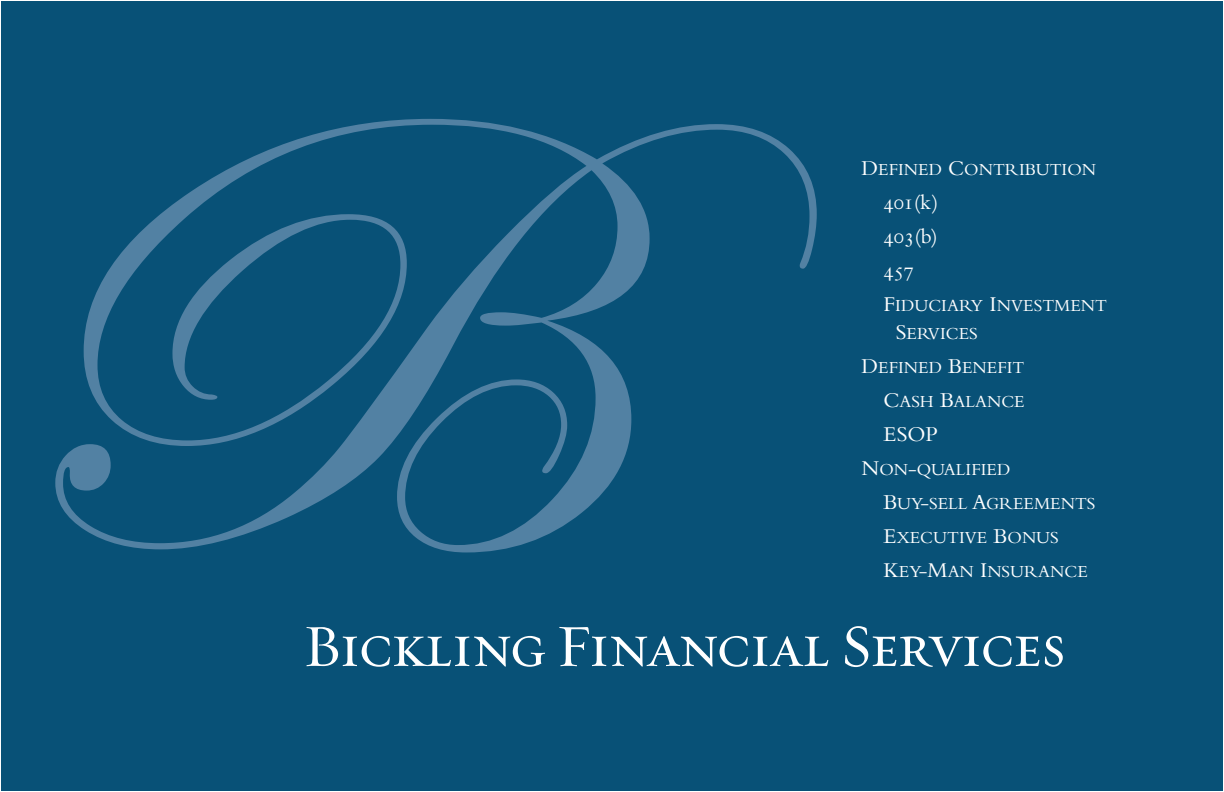
<style>
.page{position:relative;width:1224px;height:792px;background:#fff}
.page>*{position:absolute;margin:0;border:0;box-sizing:border-box;transform-origin:0 0}
.t1{font:60px "Requiem Text HTF Small Caps";letter-spacing:-.03em;color:#fff}
.t2{font:22px "Bembo SC";letter-spacing:-.015em;color:#fff}
.t3{font:17.6px/28px "Bembo SC";color:#fff}
.s1{font-size:22px}
.s2{font-family:"Bembo"}
</style>
<div class="page">
<div style="left:1px;top:1px;width:1222px;height:790px;background:#085177"></div>
<svg style="left:55px;top:119px;width:762px;height:433px"></svg>
<p class="t3" style="left:862px;top:156px;width:236px"><span class="s1">D</span>EFINED <span class="s1">C</span>ONTRIBUTION</p>
<p class="t2" style="left:884px;top:190px;width:56px">401(<span class="s2">k</span>)</p>
<p class="t2" style="left:884px;top:224px;width:56px">403(<span class="s2">b</span>)</p>
<p class="t2" style="left:884px;top:258px;width:32px">457</p>
<p class="t3" style="left:896px;top:292px;width:213px;text-indent:-12px"><span class="s1">F</span>IDUCIARY <span class="s1">I</span>NVESTMENT<br><span class="s1">S</span>ERVICES</p>
<p class="t3" style="left:862px;top:354px;width:164px"><span class="s1">D</span>EFINED <span class="s1">B</span>ENEFIT</p>
<p class="t3" style="left:884px;top:388px;width:143px"><span class="s1">C</span>ASH <span class="s1">B</span>ALANCE</p>
<p class="t2" style="left:884px;top:422px;width:15px">ESO</p>
<p class="t2" style="left:926px;top:422px;width:14px">P</p>
<p class="t3" style="left:862px;top:456px;width:149px"><span class="s1">N</span>ON<span class="s1">-</span>QUALIFIED</p>
<p class="t3" style="left:884px;top:490px;width:213px"><span class="s1">B</span>UY<span class="s1">-</span>SELL <span class="s1">A</span>GREEMENTS</p>
<p class="t3" style="left:884px;top:524px;width:177px"><span class="s1">E</span>XECUTIVE <span class="s1">B</span>ONUS</p>
<p class="t3" style="left:884px;top:558px;width:206px"><span class="s1">K</span>EY<span class="s1">-M</span>AN <span class="s1">I</span>NSURANCE</p>
<p class="t1" style="left:302px;top:611px;width:765px">Bickling Financial Services</p>
</div>
